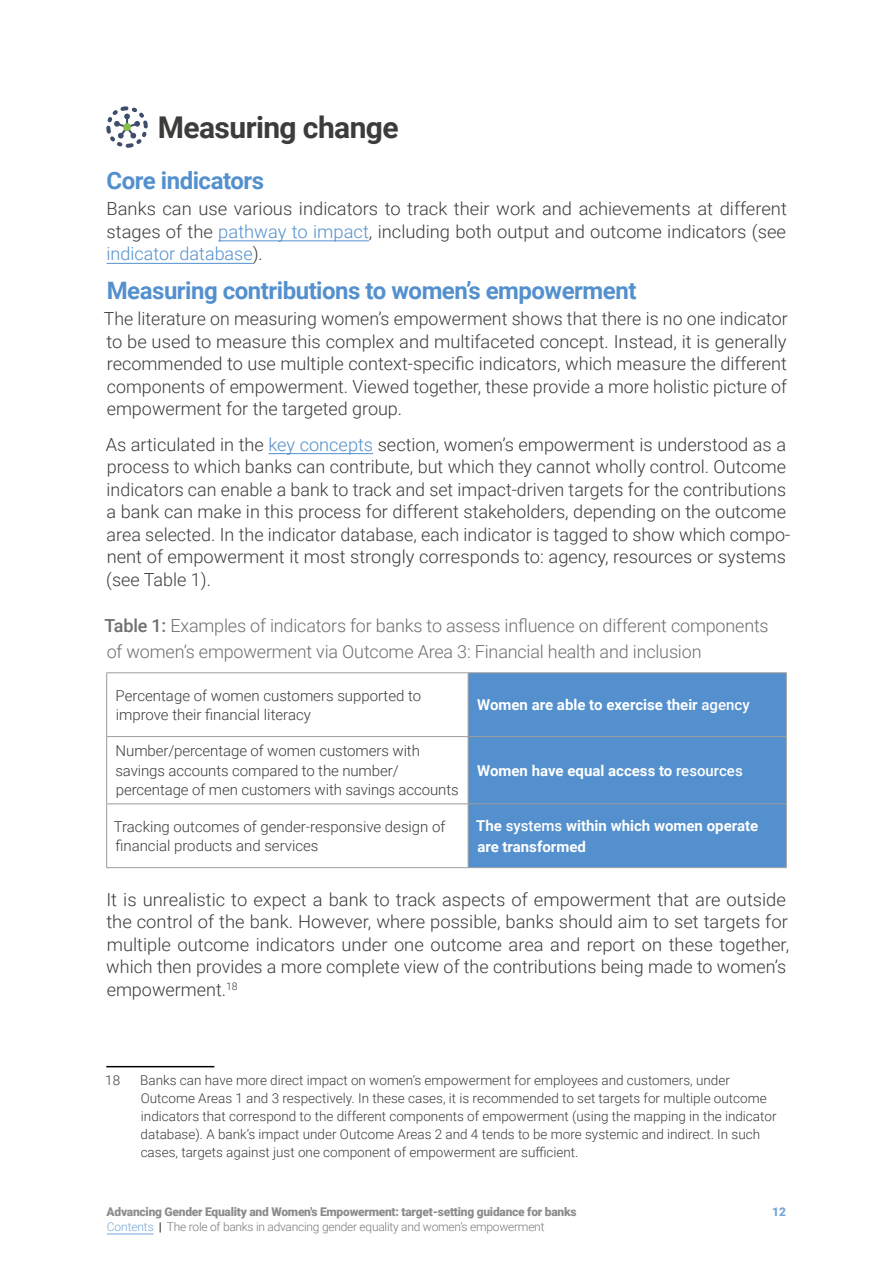
<style>
.page{position:relative;width:893px;height:1263px;background:#fff}
.page>*{position:absolute;margin:0;border:0;box-sizing:border-box;transform-origin:0 0}
.t1{font:700 30px "Roboto";letter-spacing:-.02em;color:#3c3c3b}
.t2{font:700 24px "Roboto";letter-spacing:-.02em;color:#5390cd}
.t3{font:300 18px/22.5px "Roboto";color:#3c3c3b;text-align:justify}
.t4{font:300 18px/25.5px "Roboto";letter-spacing:-.01em;color:#706f6f}
.t5{font:300 15px/19.5px "Roboto";letter-spacing:-.005em;color:#3c3c3b}
.t6{font:700 15px/21px "Roboto";color:#fff}
.t7{font:300 13.5px/18px "Roboto";color:#3c3c3b}
.t8{font:900 12px "Roboto";letter-spacing:-.02em;color:#706f6f}
.t9{font:300 12px "Roboto";letter-spacing:-.02em;color:#575756}
.t10{font:900 12px "Roboto";color:#5390cd}
.s1{color:#5390cd}
.s2{font-weight:500}
.s3{font-weight:700;color:#000}
</style>
<div class="page">
<hr style="left:107px;top:1234px;width:47px;height:1px;background:#5390cd">
<hr style="left:218px;top:240px;width:151px;height:1px;background:#5390cd">
<hr style="left:107px;top:263px;width:146px;height:1px;background:#5390cd">
<hr style="left:268px;top:453px;width:105px;height:1px;background:#5390cd">
<svg style="left:106px;top:106px;width:42px;height:42px"></svg>
<div style="left:123px;top:123px;width:8px;height:8px;background:#87bf4a;border-radius:50%"></div>
<div style="left:469px;top:673px;width:317px;height:194px;background:#5390cd"></div>
<hr style="left:106px;top:736px;width:362px;height:1px;background:#9d9d9c">
<hr style="left:468px;top:736px;width:319px;height:1px;background:#9d9d9c">
<hr style="left:106px;top:803px;width:362px;height:1px;background:#9d9d9c">
<hr style="left:468px;top:803px;width:319px;height:1px;background:#9d9d9c">
<hr style="left:468px;top:672px;width:319px;height:1px;background:#9d9d9c">
<hr style="left:786px;top:673px;width:1px;height:63px;background:#9d9d9c">
<hr style="left:786px;top:737px;width:1px;height:66px;background:#9d9d9c">
<hr style="left:786px;top:804px;width:1px;height:63px;background:#9d9d9c">
<hr style="left:468px;top:867px;width:319px;height:1px;background:#9d9d9c">
<hr style="left:106px;top:672px;width:362px;height:1px;background:#9d9d9c">
<hr style="left:106px;top:673px;width:1px;height:63px;background:#9d9d9c">
<hr style="left:468px;top:673px;width:1px;height:63px;background:#9d9d9c">
<hr style="left:106px;top:737px;width:1px;height:66px;background:#9d9d9c">
<hr style="left:468px;top:737px;width:1px;height:66px;background:#9d9d9c">
<hr style="left:106px;top:804px;width:1px;height:63px;background:#9d9d9c">
<hr style="left:468px;top:804px;width:1px;height:63px;background:#9d9d9c">
<hr style="left:106px;top:867px;width:362px;height:1px;background:#9d9d9c">
<hr style="left:106px;top:1066px;width:108px;height:1px;background:#000">
<h1 class="t1" style="left:158px;top:107px;width:242px">Measuring change</h1>
<h2 class="t2" style="left:107px;top:163px;width:159px">Core indicators</h2>
<p class="t3" style="left:106px;top:197px;width:682px">Banks can use various indicators to track their work and achievements at different stages of the <span class="s1">pathway to impact</span>, including both output and outcome indicators (see <span class="s1">indicator database</span>).</p>
<h2 class="t2" style="left:107px;top:273px;width:531px">Measuring contributions to women’s empowerment</h2>
<p class="t3" style="left:104px;top:307px;width:685px">The literature on measuring women’s empowerment shows that there is no one indicator to be used to measure this complex and multifaceted concept. Instead, it is generally recommended to use multiple context-specific indicators, which measure the different components of empowerment. Viewed together, these provide a more holistic picture of empowerment for the targeted group.</p>
<p class="t3" style="left:106px;top:432px;width:686px;text-align:left">As articulated in the <span class="s1">key concepts</span> section, women’s empowerment is understood as a process to which banks can contribute, but which they cannot wholly control. Outcome indicators can enable a bank to track and set impact-driven targets for the contributions a bank can make in this process for different stakeholders, depending on the outcome area selected. In the indicator database, each indicator is tagged to show which compo&shy;nent of empowerment it most strongly corresponds to: agency, resources or systems (see Table 1).</p>
<p class="t4" style="left:105px;top:613px;width:666px"><span class="s2">Table 1:</span> Examples of indicators for banks to assess influence on different components of women’s empowerment via Outcome Area 3: Financial health and inclusion</p>
<p class="t5" style="left:116px;top:685px;width:307px">Percentage of women customers supported to improve their financial literacy</p>
<p class="t6" style="left:477px;top:694px;width:274px">Women are able to exercise their <span class="s2">agency</span></p>
<p class="t5" style="left:115px;top:741px;width:345px">Number/percentage of women customers with savings accounts compared to the number/ percentage of men customers with savings accounts</p>
<p class="t6" style="left:477px;top:759px;width:267px">Women have equal access to <span class="s2">resources</span></p>
<p class="t5" style="left:114px;top:816px;width:333px">Tracking outcomes of gender-responsive design of financial products and services</p>
<p class="t6" style="left:476px;top:814px;width:284px">The <span class="s2">systems</span> within which women operate are transformed</p>
<p class="t3" style="left:106px;top:887px;width:684px;text-align:left">It is unrealistic to expect a bank to track aspects of empowerment that are outside the control of the bank. However, where possible, banks should aim to set targets for multiple outcome indicators under one outcome area and report on these together, which then provides a more complete view of the contributions being made to women’s empowerment.<sup>18</sup></p>
<p class="t7" style="left:105px;top:1070px;width:16px">18</p>
<p class="t7" style="left:140px;top:1070px;width:638px">Banks can have more direct impact on women’s empowerment for employees and customers, under Outcome Areas 1 and 3 respectively. In these cases, it is recommended to set targets for multiple outcome indicators that correspond to the different components of empowerment (using the mapping in the indicator database). A bank’s impact under Outcome Areas 2 and 4 tends to be more systemic and indirect. In such cases, targets against just one component of empowerment are sufficient.</p>
<p class="t8" style="left:107px;top:1203px;width:471px">Advancing Gender Equality and Women's Empowerment: target-setting guidance for banks</p>
<p class="t10" style="left:772px;top:1203px;width:15px">12</p>
<p class="t9" style="left:107px;top:1218px;width:439px"><span class="s1">Contents</span> <span class="s3">|</span> The role of banks in advancing gender equality and women’s empowerment</p>
</div>
